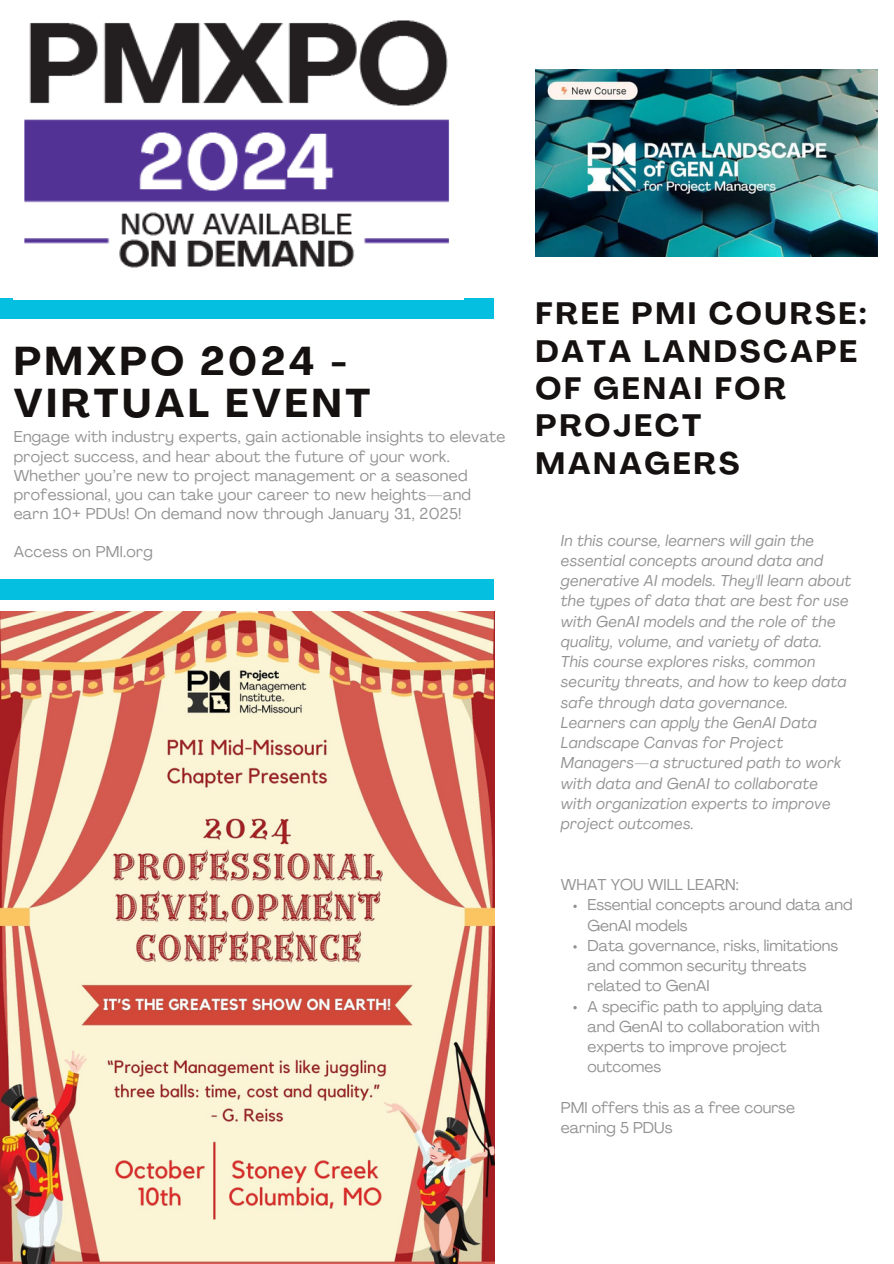
<style>
.page{position:relative;width:894px;height:1264px;background:#fff}
.page>*{position:absolute;margin:0;border:0;box-sizing:border-box;transform-origin:0 0}
.t1{font:700 39.75px/41.7px "Agrandir";letter-spacing:.09em;color:#151111}
.t2{font:700 30.6px/37.3px "Agrandir";letter-spacing:.09em;color:#151111}
.t3{font:italic 15.6px/20.2px "Agrandir";letter-spacing:.02em;color:#575757}
.t4{font:15.6px/19px "Agrandir";letter-spacing:.02em;color:#575757}
.t5{font:15.6px/20.2px "Agrandir";color:#575757}
</style>
<div class="page">
<div style="left:0;top:299px;width:494px;height:19px;background:#05bfe0"></div>
<div style="left:0;top:580px;width:494px;height:19px;background:#05bfe0"></div>
<img style="left:535px;top:69px;width:342px;height:187px">
<img style="left:24px;top:20px;width:426px;height:248px">
<img style="left:0;top:611px;width:494px;height:652px">
<p class="t1" style="left:14px;top:344px;width:358px">PMXPO 2024 -<br>VIRTUAL EVENT</p>
<p class="t4" style="left:14px;top:429px;width:493px">Engage with industry experts, gain actionable insights to elevate project success, and hear about the future of your work.<br>Whether you’re new to project management or a seasoned professional, you can take your career to new heights—and earn 10+ PDUs! On demand now through January 31, 2025!</p>
<p class="t4" style="left:14px;top:544px;width:140px">Access on PMI.org</p>
<p class="t2" style="left:535px;top:298px;width:332px">FREE PMI COURSE:<br>DATA LANDSCAPE<br>OF GENAI FOR<br>PROJECT<br>MANAGERS</p>
<p class="t3" style="left:561px;top:531px;width:291px">In this course, learners will gain the essential concepts around data and generative AI models. They'll learn about the types of data that are best for use with GenAI models and the role of the quality, volume, and variety of data.<br>This course explores risks, common security threats, and how to keep data safe through data governance.<br>Learners can apply the GenAI Data Landscape Canvas for Project Managers—a structured path to work with data and GenAI to collaborate with organization experts to improve project outcomes.</p>
<p class="t5" style="left:587px;top:876px;width:266px;text-indent:-27px">WHAT YOU WILL LEARN:<br>Essential concepts around data and<br>GenAI models<br>Data governance, risks, limitations and common security threats related to GenAI<br>A specific path to applying data and GenAI to collaboration with experts to improve project outcomes</p>
<p class="t5" style="left:561px;top:1098px;width:235px">PMI offers this as a free course earning 5 PDUs</p>
</div>
